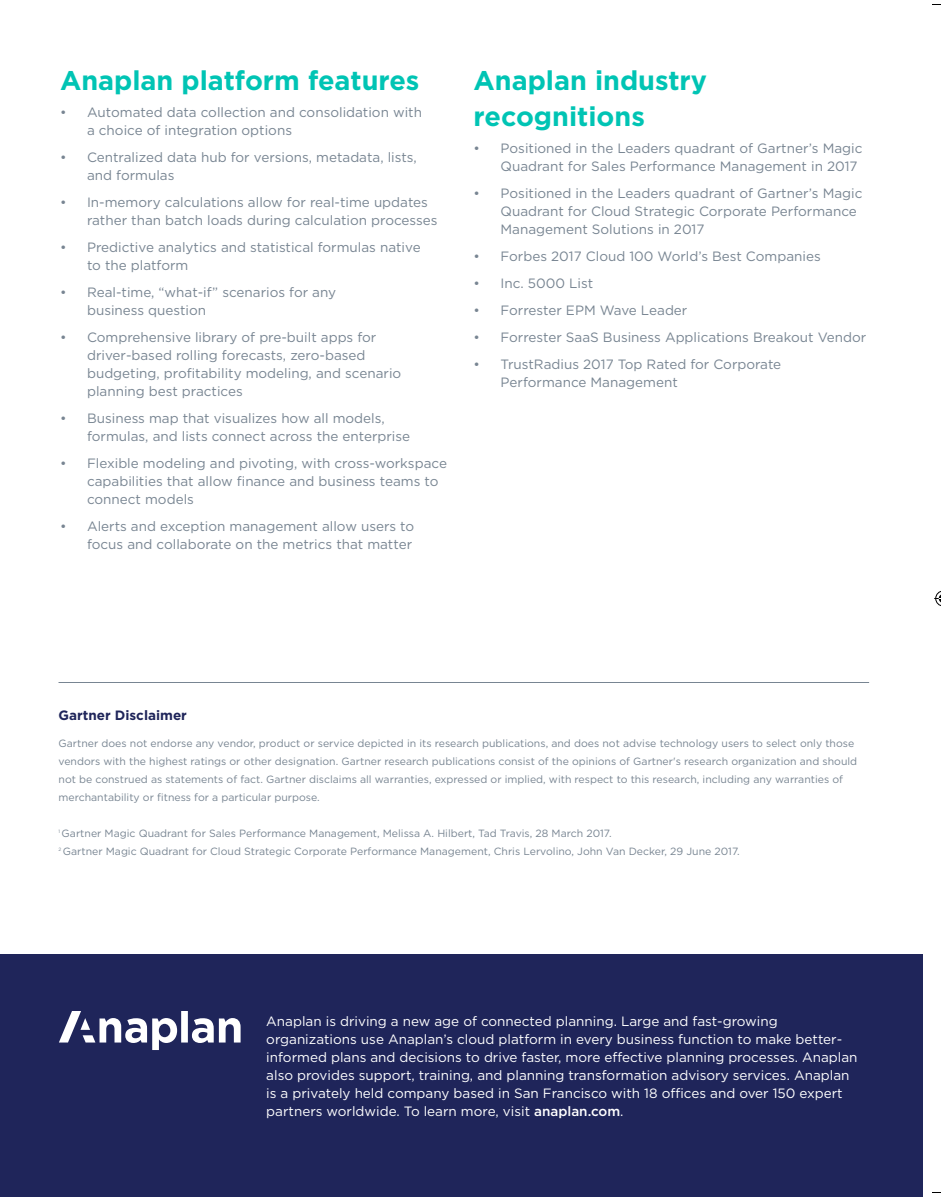
<style>
.page{position:relative;width:941px;height:1197px;background:#fff}
.page>*{position:absolute;margin:0;border:0;box-sizing:border-box;transform-origin:0 0}
.t1{font:700 27px/36px "Gotham";color:#00c4b4}
.t2{font:13.5px/18px "Gotham";color:#788592}
.t3{font:13.5px/18px "Gotham";color:#fff}
.t4{font:700 13.5px "Gotham";color:#1f255a}
.t5{font:10.5px/18px "Gotham";color:#788592}
.s1{font-weight:500}
</style>
<div class="page">
<hr style="left:58px;top:682px;width:811px;height:1px;background:#788592">
<div style="left:0;top:954px;width:922px;height:243px;background:#1f255a"></div>
<svg style="left:59px;top:1011px;width:181px;height:39px"></svg>
<svg style="left:934px;top:591px;width:6px;height:15px"></svg>
<p class="t1" style="left:60px;top:62px;width:361px">Anaplan platform features</p>
<p class="t2" style="left:87px;top:103px;width:336px;text-indent:-27px">• Automated data collection and consolidation with a choice of integration options</p>
<p class="t2" style="left:87px;top:148px;width:331px;text-indent:-27px">• Centralized data hub for versions, metadata, lists, and formulas</p>
<p class="t2" style="left:87px;top:193px;width:352px;text-indent:-27px">• In-memory calculations allow for real-time updates rather than batch loads during calculation processes</p>
<p class="t2" style="left:87px;top:238px;width:335px;text-indent:-27px">• Predictive analytics and statistical formulas native to the platform</p>
<p class="t2" style="left:87px;top:283px;width:251px;text-indent:-27px">• Real-time, “what-if” scenarios for any business question</p>
<p class="t2" style="left:87px;top:328px;width:316px;text-indent:-27px">• Comprehensive library of pre-built apps for driver-based rolling forecasts, zero-based budgeting, profitability modeling, and scenario planning best practices</p>
<p class="t2" style="left:87px;top:409px;width:325px;text-indent:-27px">• Business map that visualizes how all models, formulas, and lists connect across the enterprise</p>
<p class="t2" style="left:87px;top:454px;width:361px;text-indent:-27px">• Flexible modeling and pivoting, with cross-workspace capabilities that allow finance and business teams to connect models</p>
<p class="t2" style="left:60px;top:517px;width:356px;text-align:right">• Alerts and exception management allow users to focus and collaborate on the metrics that matter</p>
<p class="t1" style="left:473px;top:62px;width:235px">Anaplan industry recognitions</p>
<p class="t2" style="left:500px;top:139px;width:363px;text-indent:-27px">• Positioned in the Leaders quadrant of Gartner’s Magic<br>Quadrant for Sales Performance Management in 2017</p>
<p class="t2" style="left:500px;top:184px;width:363px;text-indent:-27px">• Positioned in the Leaders quadrant of Gartner’s Magic<br>Quadrant for Cloud Strategic Corporate Performance<br>Management Solutions in 2017</p>
<p class="t2" style="left:473px;top:247px;width:348px">• Forbes 2017 Cloud 100 World’s Best Companies</p>
<p class="t2" style="left:473px;top:274px;width:121px">• Inc. 5000 List</p>
<p class="t2" style="left:473px;top:301px;width:215px">• Forrester EPM Wave Leader</p>
<p class="t2" style="left:473px;top:328px;width:394px">• Forrester SaaS Business Applications Breakout Vendor</p>
<p class="t2" style="left:500px;top:355px;width:282px;text-indent:-27px">• TrustRadius 2017 Top Rated for Corporate<br>Performance Management</p>
<p class="t4" style="left:58px;top:706px;width:130px">Gartner Disclaimer</p>
<p class="t5" style="left:58px;top:734px;width:800px">Gartner does not endorse any vendor, product or service depicted in its research publications, and does not advise technology users to select only those vendors with the highest ratings or other designation. Gartner research publications consist of the opinions of Gartner's research organization and should not be construed as statements of fact. Gartner disclaims all warranties, expressed or implied, with respect to this research, including any warranties of merchantability or fitness for a particular purpose.</p>
<p class="t5" style="left:58px;top:824px;width:682px"><sup>1</sup> Gartner Magic Quadrant for Sales Performance Management, Melissa A. Hilbert, Tad Travis, 28 March 2017.<br><sup>2</sup> Gartner Magic Quadrant for Cloud Strategic Corporate Performance Management, Chris Lervolino, John Van Decker, 29 June 2017.</p>
<p class="t3" style="left:266px;top:1012px;width:592px">Anaplan is driving a new age of connected planning. Large and fast-growing organizations use Anaplan’s cloud platform in every business function to make better&shy;informed plans and decisions to drive faster, more effective planning processes. Anaplan also provides support, training, and planning transformation advisory services. Anaplan is a privately held company based in San Francisco with 18 offices and over 150 expert partners worldwide. To learn more, visit <span class="s1">anaplan.com</span>.</p>
</div>
